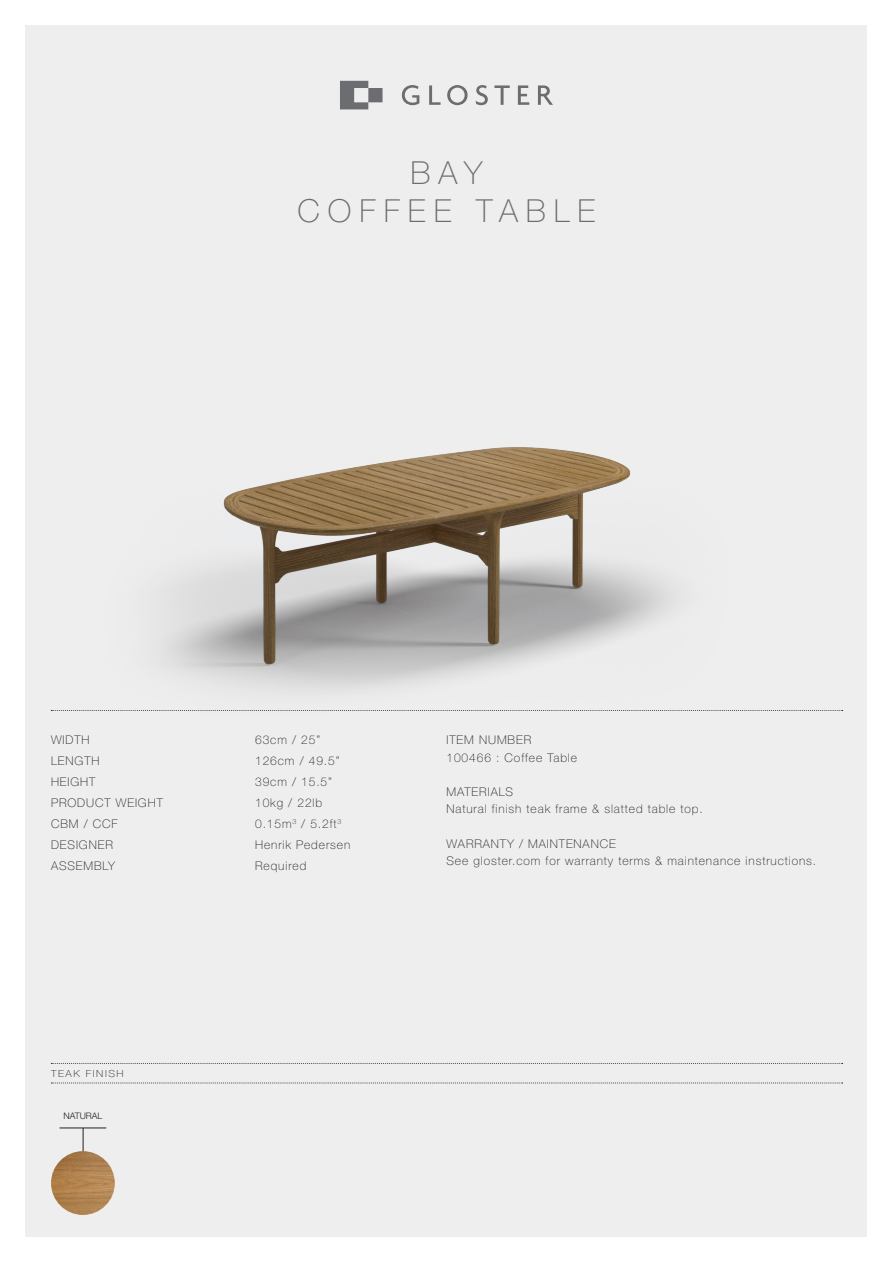
<style>
.page{position:relative;width:893px;height:1263px;background:#fff}
.page>*{position:absolute;margin:0;border:0;box-sizing:border-box;transform-origin:0 0}
.t1{font:100 31.8px "Helvetica Neue LT Pro";letter-spacing:.25em;color:#6c6d70}
.t2{font:100 12px/17.2px "Helvetica Neue LT Pro";letter-spacing:.075em;color:#231f20}
.t3{font:100 9.75px "Helvetica Neue LT Pro";letter-spacing:.15em;color:#231f20;scale:1.08 1}
.t4{font:300 9px "Helvetica Neue LT Pro";color:#231f20}
</style>
<div class="page">
<div style="left:26px;top:26px;width:841px;height:1211px;background:#eeeeef"></div>
<svg style="left:340px;top:81px;width:213px;height:28px"></svg>
<svg style="left:51px;top:1083px;width:792px;height:1px"></svg>
<svg style="left:51px;top:1063px;width:792px;height:1px"></svg>
<svg style="left:51px;top:710px;width:792px;height:1px"></svg>
<hr style="left:60px;top:1128px;width:46px;height:1px;background:#231f20">
<svg style="left:83px;top:1128px;width:1px;height:23px"></svg>
<img style="left:51px;top:1151px;width:64px;height:64px;border-radius:32px">
<img style="left:96px;top:447px;width:648px;height:264px">
<p class="t1" style="left:411px;top:154px;width:73px">BAY</p>
<p class="t1" style="left:298px;top:192px;width:299px">COFFEE TABLE</p>
<p class="t2" style="left:51px;top:731px;width:40px">WIDTH</p>
<p class="t2" style="left:51px;top:752px;width:50px">LENGTH</p>
<p class="t2" style="left:51px;top:773px;width:46px">HEIGHT</p>
<p class="t2" style="left:51px;top:794px;width:113px">PRODUCT WEIGHT</p>
<p class="t2" style="left:51px;top:815px;width:68px">CBM / CCF</p>
<p class="t2" style="left:51px;top:836px;width:63px">DESIGNER</p>
<p class="t2" style="left:51px;top:857px;width:66px">ASSEMBLY</p>
<p class="t3" style="left:51px;top:1067px;width:69px">TEAK FINISH</p>
<p class="t4" style="left:63px;top:1111px;width:41px">NATURAL</p>
<p class="t2" style="left:255px;top:731px;width:67px">63cm / 25”</p>
<p class="t2" style="left:255px;top:752px;width:86px">126cm / 49.5”</p>
<p class="t2" style="left:255px;top:773px;width:78px">39cm / 15.5”</p>
<p class="t2" style="left:255px;top:794px;width:69px">10kg / 22lb</p>
<p class="t2" style="left:255px;top:815px;width:88px">0.15m<sup>3</sup> / 5.2ft<sup>3</sup></p>
<p class="t2" style="left:255px;top:836px;width:97px">Henrik Pedersen</p>
<p class="t2" style="left:255px;top:857px;width:53px">Required</p>
<p class="t2" style="left:446px;top:731px;width:132px">ITEM NUMBER<br>100466 : Coffee Table</p>
<p class="t2" style="left:446px;top:783px;width:68px">MATERIALS</p>
<p class="t2" style="left:446px;top:800px;width:258px">Natural finish teak frame &amp; slatted table top.</p>
<p class="t2" style="left:446px;top:835px;width:171px">WARRANTY / MAINTENANCE</p>
<p class="t2" style="left:446px;top:852px;width:371px">See gloster.com for warranty terms &amp; maintenance instructions.</p>
</div>
